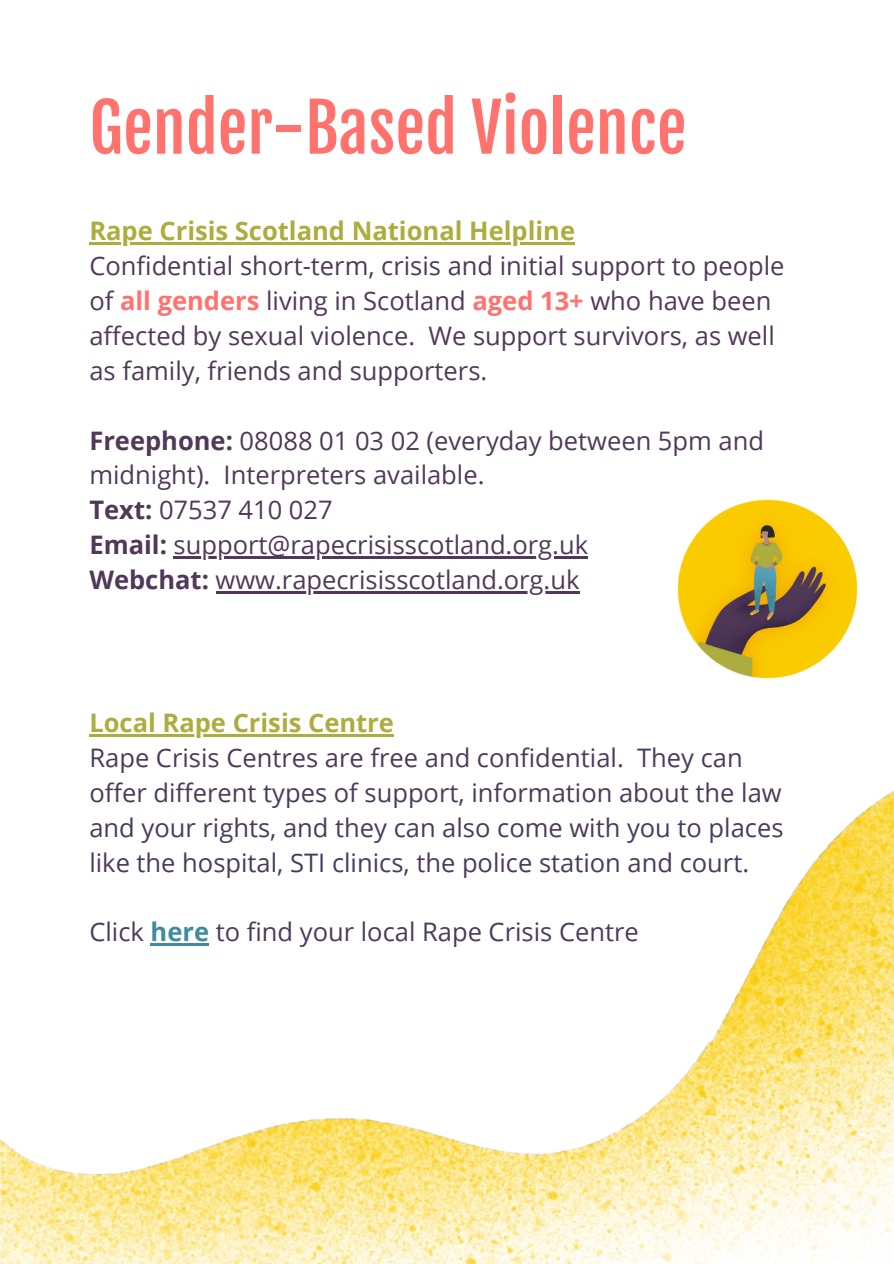
<style>
.page{position:relative;width:894px;height:1264px;background:#fff}
.page>*{position:absolute;margin:0;border:0;box-sizing:border-box;transform-origin:0 0}
.t1{font:66px "Fjalla One";color:#ff726d}
.t2{font:25.5px/35px "Open Sans";color:#503958}
.t3{font:25.5px/35px "Open Sans";color:#4c3a5a}
.t4{font:700 25.5px "Open Sans";color:#adad3f}
.s1{font-weight:700;color:#ff726d}
.s2{font-weight:700}
.s3{font-weight:700;color:#418b9e}
</style>
<div class="page">
<hr style="left:89px;top:242px;width:486px;height:2px;background:#adad3f">
<hr style="left:174px;top:556px;width:414px;height:2px;background:#503958">
<hr style="left:215px;top:591px;width:364px;height:2px;background:#503958">
<img style="left:0;top:791px;width:893px;height:472px">
<img style="left:677px;top:499px;width:180px;height:180px">
<hr style="left:89px;top:734px;width:305px;height:2px;background:#adad3f">
<hr style="left:150px;top:943px;width:59px;height:2px;background:#418b9e">
<p class="t1" style="left:89px;top:87px;width:598px">Gender-Based Violence</p>
<h1 class="t4" style="left:89px;top:213px;width:487px">Rape Crisis Scotland National Helpline</h1>
<p class="t2" style="left:89px;top:247px;width:696px">Confidential short-term, crisis and initial support to people of <span class="s1">all genders</span> living in Scotland <span class="s1">aged 13+</span> who have been affected by sexual violence. We support survivors, as well as family, friends and supporters.</p>
<p class="t2" style="left:89px;top:422px;width:676px"><span class="s2">Freephone:</span> 08088 01 03 02 (everyday between 5pm and midnight). Interpreters available.</p>
<p class="t2" style="left:89px;top:492px;width:245px"><span class="s2">Text:</span> 07537 410 027</p>
<p class="t2" style="left:89px;top:527px;width:500px"><span class="s2">Email:</span> support@rapecrisisscotland.org.uk</p>
<p class="t2" style="left:89px;top:561px;width:491px"><span class="s2">Webchat:</span> www.rapecrisisscotland.org.uk</p>
<p class="t4" style="left:89px;top:704px;width:306px">Local Rape Crisis Centre</p>
<p class="t3" style="left:89px;top:739px;width:695px">Rape Crisis Centres are free and confidential. They can offer different types of support, information about the law and your rights, and they can also come with you to places like the hospital, STI clinics, the police station and court.</p>
<p class="t3" style="left:89px;top:914px;width:551px">Click <span class="s3">here</span> to find your local Rape Crisis Centre</p>
</div>
